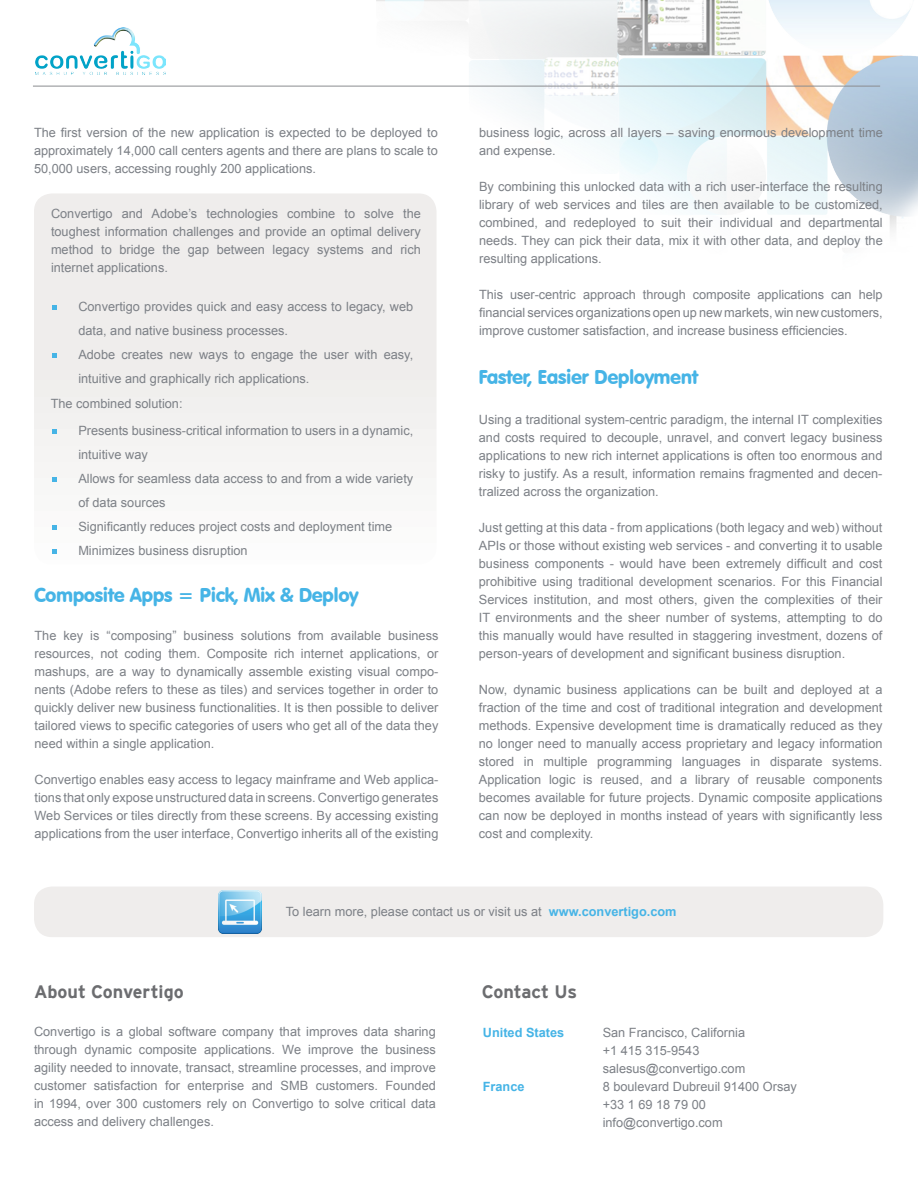
<style>
.page{position:relative;width:918px;height:1188px;background:#fff}
.page>*{position:absolute;margin:0;border:0;box-sizing:border-box;transform-origin:0 0}
.t1{font:19.5px "VAG Rounded BT";letter-spacing:-.025em;color:#46b4e6}
.t2{font:700 18px "Interstate";color:#6c6d70}
._01{font:12.75px/18px "Arial";color:#7c8086;text-align:justify}
.t3{font:700 12.75px "Arial";color:#46b4e6}
.s1{font-weight:700;color:#46b4e6}
</style>
<div class="page">
<div style="left:34px;top:887px;width:849px;height:50px;background:#efedec;border-radius:18px"></div>
<img style="left:377px;top:0;width:541px;height:231px">
<img style="left:35px;top:28px;width:131px;height:46px">
<hr style="left:33px;top:86px;width:847px;height:1px;background:#8a8c8f">
<img style="left:219px;top:891px;width:42px;height:42px">
<div style="left:34px;top:193px;width:403px;height:285px;background:#efedec"></div>
<svg style="left:52px;top:306px;width:5px;height:4px"></svg>
<svg style="left:52px;top:353px;width:5px;height:4px"></svg>
<svg style="left:52px;top:430px;width:5px;height:4px"></svg>
<svg style="left:52px;top:478px;width:5px;height:4px"></svg>
<svg style="left:52px;top:525px;width:5px;height:5px"></svg>
<svg style="left:52px;top:549px;width:5px;height:5px"></svg>
<p class="_01" style="left:34px;top:124px;width:405px">The first version of the new application is expected to be deployed to approximately 14,000 call centers agents and there are plans to scale to 50,000 users, accessing roughly 200 applications.</p>
<p class="_01" style="left:51px;top:205px;width:371px">Convertigo and Adobe’s technologies combine to solve the toughest information challenges and provide an optimal delivery method to bridge the gap between legacy systems and rich internet applications.</p>
<p class="_01" style="left:78px;top:294px;width:336px;line-height:24px">Convertigo provides quick and easy access to legacy, web data, and native business processes.</p>
<p class="_01" style="left:78px;top:342px;width:336px;line-height:24px">Adobe creates new ways to engage the user with easy, intuitive and graphically rich applications.</p>
<p class="_01" style="left:51px;top:395px;width:133px">The combined solution:</p>
<p class="_01" style="left:78px;top:419px;width:336px;line-height:24px">Presents business-critical information to users in a dynamic, intuitive way</p>
<p class="_01" style="left:78px;top:467px;width:336px;line-height:24px">Allows for seamless data access to and from a wide variety of data sources</p>
<p class="_01" style="left:78px;top:518px;width:315px">Significantly reduces project costs and deployment time</p>
<p class="_01" style="left:78px;top:542px;width:171px">Minimizes business disruption</p>
<p class="t1" style="left:34px;top:583px;width:326px">Composite Apps = Pick, Mix &amp; Deploy</p>
<p class="_01" style="left:35px;top:627px;width:405px">The key is “composing” business solutions from available business resources, not coding them. Composite rich internet applications, or mashups, are a way to dynamically assemble existing visual compo&shy;nents (Adobe refers to these as tiles) and services together in order to quickly deliver new business functionalities. It is then possible to deliver tailored views to specific categories of users who get all of the data they need within a single application.</p>
<p class="_01" style="left:35px;top:771px;width:405px">Convertigo enables easy access to legacy mainframe and Web applica&shy;tions that only expose unstructured data in screens. Convertigo generates Web Services or tiles directly from these screens. By accessing existing applications from the user interface, Convertigo inherits all of the existing</p>
<p class="_01" style="left:479px;top:124px;width:405px">business logic, across all layers – saving enormous development time and expense.</p>
<p class="_01" style="left:479px;top:178px;width:405px">By combining this unlocked data with a rich user-interface the resulting library of web services and tiles are then available to be customized, combined, and redeployed to suit their individual and departmental needs. They can pick their data, mix it with other data, and deploy the resulting applications.</p>
<p class="_01" style="left:479px;top:286px;width:405px">This user-centric approach through composite applications can help financial services organizations open up new markets, win new customers, improve customer satisfaction, and increase business efficiencies.</p>
<p class="t1" style="left:478px;top:365px;width:221px">Faster, Easier Deployment</p>
<p class="_01" style="left:479px;top:411px;width:405px">Using a traditional system-centric paradigm, the internal IT complexities and costs required to decouple, unravel, and convert legacy business applications to new rich internet applications is often too enormous and risky to justify. As a result, information remains fragmented and decen&shy;tralized across the organization.</p>
<p class="_01" style="left:479px;top:519px;width:405px">Just getting at this data - from applications (both legacy and web) without APIs or those without existing web services - and converting it to usable business components - would have been extremely difficult and cost prohibitive using traditional development scenarios. For this Financial Services institution, and most others, given the complexities of their IT environments and the sheer number of systems, attempting to do this manually would have resulted in staggering investment, dozens of person-years of development and significant business disruption.</p>
<p class="_01" style="left:479px;top:681px;width:405px">Now, dynamic business applications can be built and deployed at a fraction of the time and cost of traditional integration and development methods. Expensive development time is dramatically reduced as they no longer need to manually access proprietary and legacy information stored in multiple programming languages in disparate systems.<br>Application logic is reused, and a library of reusable components becomes available for future projects. Dynamic composite applications can now be deployed in months instead of years with significantly less cost and complexity.</p>
<p class="_01" style="left:286px;top:903px;width:392px">To learn more, please contact us or visit us at <span class="s1">www.convertigo.com</span></p>
<p class="t2" style="left:34px;top:981px;width:151px">About Convertigo</p>
<p class="t2" style="left:482px;top:981px;width:97px">Contact Us</p>
<p class="_01" style="left:34px;top:1023px;width:403px">Convertigo is a global software company that improves data sharing through dynamic composite applications. We improve the business agility needed to innovate, transact, streamline processes, and improve customer satisfaction for enterprise and SMB customers. Founded in 1994, over 300 customers rely on Convertigo to solve critical data access and delivery challenges.</p>
<p class="t3" style="left:483px;top:1024px;width:83px">United States</p>
<p class="t3" style="left:483px;top:1078px;width:43px">France</p>
<p class="_01" style="left:603px;top:1024px;width:144px">San Francisco, California</p>
<p class="_01" style="left:603px;top:1042px;width:98px">+1 415 315-9543</p>
<p class="_01" style="left:603px;top:1060px;width:144px">salesus@convertigo.com</p>
<p class="_01" style="left:603px;top:1078px;width:196px">8 boulevard Dubreuil 91400 Orsay</p>
<p class="_01" style="left:603px;top:1096px;width:105px">+33 1 69 18 79 00</p>
<p class="_01" style="left:603px;top:1114px;width:121px">info@convertigo.com</p>
</div>
